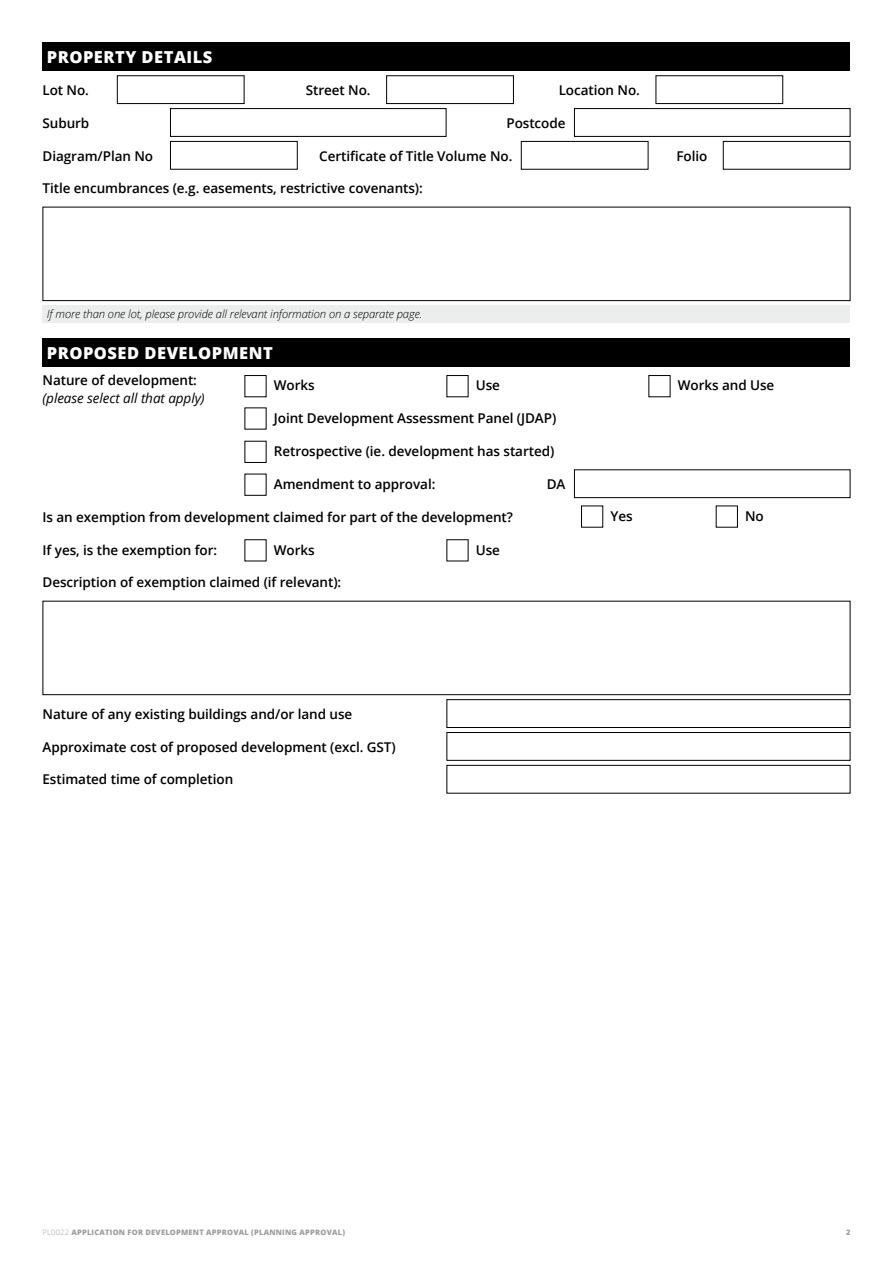
<style>
.page{position:relative;width:893px;height:1263px;background:#fff}
.page>*{position:absolute;margin:0;border:0;box-sizing:border-box;transform-origin:0 0}
.t1{font:800 16.5px "Open Sans";letter-spacing:.03em;color:#fff}
.t2{font:600 13.5px "Open Sans";letter-spacing:-.005em;color:#000}
.t3{font:italic 13.5px "Open Sans";letter-spacing:-.005em;color:#000}
.t4{font:italic 300 11.25px "Open Sans";letter-spacing:-.005em;color:#000}
.t5{font:800 7.5px "Open Sans";letter-spacing:.03em;color:#9c9e9f}
.s1{font-weight:300}
</style>
<div class="page">
<div style="left:43px;top:43px;width:807px;height:28px;background:#000"></div>
<div style="left:43px;top:338px;width:807px;height:29px;background:#000"></div>
<div style="left:43px;top:305px;width:807px;height:18px;background:#eceded"></div>
<div style="left:446px;top:699px;width:404px;height:29px;border:1px solid #000"></div>
<div style="left:446px;top:732px;width:404px;height:29px;border:1px solid #000"></div>
<div style="left:446px;top:765px;width:404px;height:28px;border:1px solid #000"></div>
<div style="left:170px;top:108px;width:276px;height:29px;border:1px solid #000"></div>
<div style="left:574px;top:108px;width:276px;height:29px;border:1px solid #000"></div>
<div style="left:574px;top:469px;width:276px;height:29px;border:1px solid #000"></div>
<div style="left:43px;top:207px;width:807px;height:94px;border:1px solid #000"></div>
<div style="left:43px;top:601px;width:807px;height:94px;border:1px solid #000"></div>
<div style="left:117px;top:75px;width:127px;height:29px;border:1px solid #000"></div>
<div style="left:386px;top:75px;width:128px;height:29px;border:1px solid #000"></div>
<div style="left:170px;top:141px;width:128px;height:29px;border:1px solid #000"></div>
<div style="left:656px;top:75px;width:127px;height:29px;border:1px solid #000"></div>
<div style="left:521px;top:141px;width:127px;height:29px;border:1px solid #000"></div>
<div style="left:723px;top:141px;width:127px;height:29px;border:1px solid #000"></div>
<p class="t1" style="left:47px;top:45px;width:167px">PROPERTY DETAILS</p>
<p class="t2" style="left:43px;top:81px;width:48px">Lot No.</p>
<p class="t2" style="left:306px;top:81px;width:66px">Street No.</p>
<p class="t2" style="left:43px;top:113px;width:48px">Suburb</p>
<p class="t2" style="left:559px;top:81px;width:83px">Location No.</p>
<p class="t2" style="left:506px;top:113px;width:61px">Postcode</p>
<p class="t2" style="left:319px;top:146px;width:195px">Certificate of Title Volume No.</p>
<p class="t2" style="left:676px;top:146px;width:32px">Folio</p>
<p class="t2" style="left:43px;top:179px;width:382px">Title encumbrances (e.g. easements, restrictive covenants):</p>
<p class="t2" style="left:43px;top:146px;width:112px">Diagram/Plan No</p>
<p class="t4" style="left:47px;top:306px;width:377px">If more than one lot, please provide all relevant information on a separate page.</p>
<p class="t1" style="left:47px;top:340px;width:228px">PROPOSED DEVELOPMENT</p>
<p class="t2" style="left:43px;top:371px;width:156px">Nature of development:</p>
<p class="t3" style="left:43px;top:389px;width:164px">(please select all that apply)</p>
<p class="t2" style="left:274px;top:376px;width:42px">Works</p>
<p class="t2" style="left:476px;top:376px;width:26px">Use</p>
<p class="t2" style="left:274px;top:408px;width:284px">Joint Development Assessment Panel (JDAP)</p>
<p class="t2" style="left:274px;top:442px;width:282px">Retrospective (ie. development has started)</p>
<p class="t2" style="left:274px;top:475px;width:163px">Amendment to approval:</p>
<p class="t2" style="left:547px;top:475px;width:20px">DA</p>
<p class="t2" style="left:43px;top:507px;width:472px">Is an exemption from development claimed for part of the development?</p>
<p class="t2" style="left:43px;top:540px;width:176px">If yes, is the exemption for:</p>
<p class="t2" style="left:274px;top:540px;width:42px">Works</p>
<p class="t2" style="left:476px;top:540px;width:26px">Use</p>
<p class="t2" style="left:43px;top:573px;width:300px">Description of exemption claimed (if relevant):</p>
<p class="t2" style="left:678px;top:376px;width:98px">Works and Use</p>
<p class="t2" style="left:610px;top:506px;width:24px">Yes</p>
<p class="t2" style="left:745px;top:506px;width:20px">No</p>
<p class="t2" style="left:43px;top:705px;width:311px">Nature of any existing buildings and/or land use</p>
<p class="t2" style="left:43px;top:737px;width:355px">Approximate cost of proposed development (excl. GST)</p>
<p class="t2" style="left:43px;top:770px;width:192px">Estimated time of completion</p>
<p class="t5" style="left:43px;top:1226px;width:304px"><span class="s1">PL0022</span> APPLICATION FOR DEVELOPMENT APPROVAL (PLANNING APPROVAL)</p>
<p class="t5" style="left:846px;top:1226px;width:6px">2</p>
</div>
